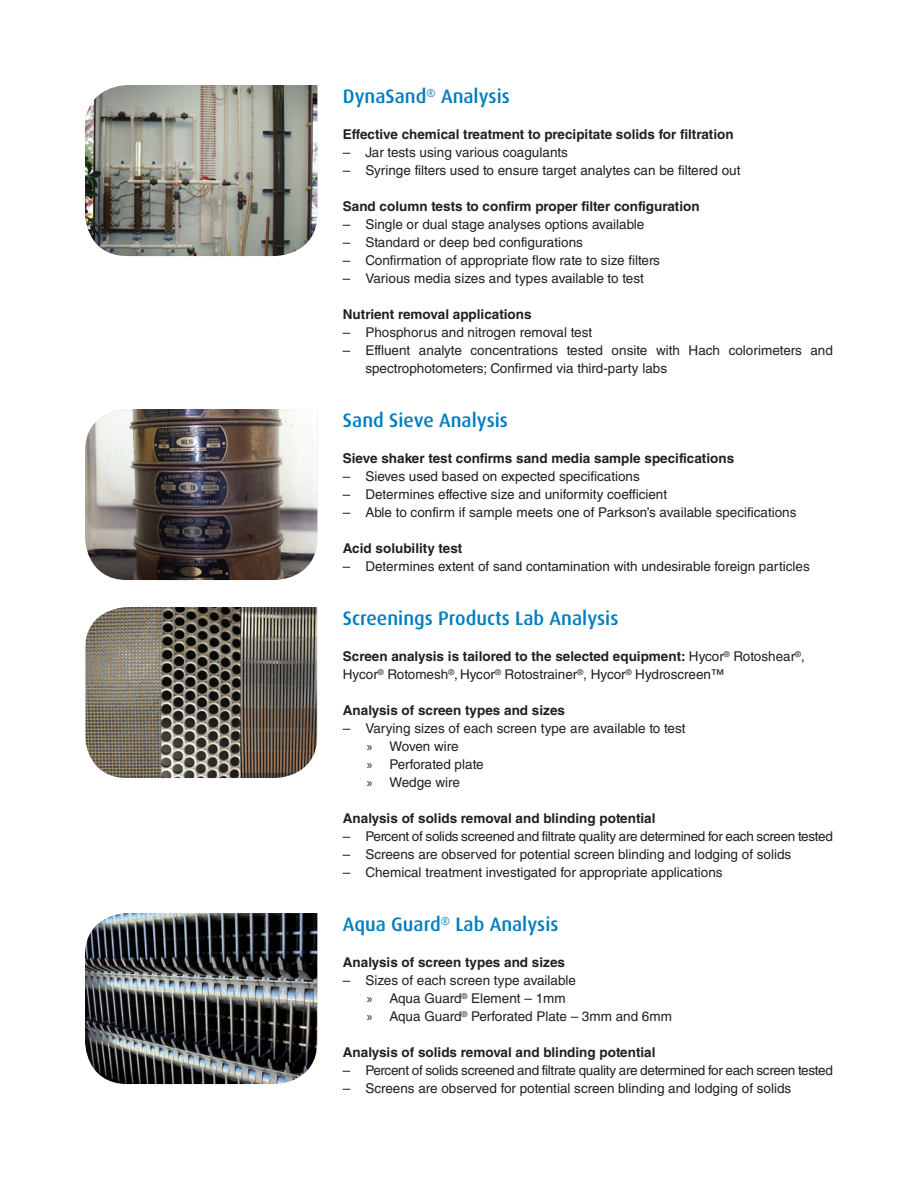
<style>
.page{position:relative;width:918px;height:1188px;background:#fff}
.page>*{position:absolute;margin:0;border:0;box-sizing:border-box;transform-origin:0 0}
.t1{font:500 19.5px "Dax";color:#007dbe}
.t2{font:13.5px/18px "Helvetica LT Std";color:#231f20}
.t3{font:700 13.5px "Helvetica LT Std";color:#231f20}
.t4{font:13.5px "Helvetica LT Std";letter-spacing:-.02em;color:#231f20}
.s1{font-weight:700}
.s2{font-family:"Myriad Pro"}
</style>
<div class="page">
<img style="left:85px;top:85px;width:232px;height:171px">
<img style="left:85px;top:409px;width:232px;height:171px">
<img style="left:86px;top:607px;width:231px;height:171px">
<img style="left:85px;top:913px;width:232px;height:171px">
<h1 class="t1" style="left:343px;top:85px;width:169px">DynaSand<sup>®</sup> Analysis</h1>
<p class="t3" style="left:343px;top:126px;width:392px">Effective chemical treatment to precipitate solids for filtration</p>
<p class="t2" style="left:343px;top:143px;width:227px">– Jar tests using various coagulants</p>
<p class="t2" style="left:343px;top:161px;width:399px">– Syringe filters used to ensure target analytes can be filtered out</p>
<p class="t3" style="left:343px;top:198px;width:358px">Sand column tests to confirm proper filter configuration</p>
<p class="t2" style="left:343px;top:215px;width:303px">– Single or dual stage analyses options available</p>
<p class="t2" style="left:343px;top:233px;width:242px">– Standard or deep bed configurations</p>
<p class="t2" style="left:343px;top:251px;width:319px">– Confirmation of appropriate flow rate to size filters</p>
<p class="t2" style="left:343px;top:269px;width:303px">– Various media sizes and types available to test</p>
<p class="t3" style="left:343px;top:306px;width:190px">Nutrient removal applications</p>
<p class="t2" style="left:343px;top:323px;width:251px">– Phosphorus and nitrogen removal test</p>
<p class="t2" style="left:365px;top:341px;width:469px;text-indent:-23px">– Effluent analyte concentrations tested onsite with Hach colorimeters and spectrophotometers; Confirmed via third-party labs</p>
<h1 class="t1" style="left:343px;top:409px;width:167px">Sand Sieve Analysis</h1>
<p class="t3" style="left:343px;top:450px;width:393px">Sieve shaker test confirms sand media sample specifications</p>
<p class="t2" style="left:343px;top:467px;width:299px">– Sieves used based on expected specifications</p>
<p class="t2" style="left:343px;top:485px;width:326px">– Determines effective size and uniformity coefficient</p>
<p class="t2" style="left:343px;top:503px;width:455px">– Able to confirm if sample meets one of Parkson’s available specifications</p>
<p class="t3" style="left:343px;top:540px;width:121px">Acid solubility test</p>
<p class="t2" style="left:343px;top:557px;width:468px">– Determines extent of sand contamination with undesirable foreign particles</p>
<h1 class="t1" style="left:343px;top:607px;width:277px">Screenings Products Lab Analysis</h1>
<p class="t2" style="left:343px;top:647px;width:463px"><span class="s1">Screen analysis is tailored to the selected equipment:</span> Hycor<sup>®</sup> Rotoshear<sup>®</sup>,<br>Hycor<sup>®</sup> Rotomesh<sup>®</sup>, Hycor<sup>®</sup> Rotostrainer<sup>®</sup>, Hycor<sup>®</sup> Hydroscreen™</p>
<p class="t3" style="left:343px;top:702px;width:224px">Analysis of screen types and sizes</p>
<p class="t2" style="left:367px;top:719px;width:320px;text-indent:-24px">– Varying sizes of each screen type are available to test <span class="s2">»</span> Woven wire<br><span class="s2">»</span> Perforated plate<br><span class="s2">»</span> Wedge wire</p>
<p class="t3" style="left:343px;top:810px;width:314px">Analysis of solids removal and blinding potential</p>
<p class="t4" style="left:343px;top:828px;width:492px">– Percent of solids screened and filtrate quality are determined for each screen tested</p>
<p class="t2" style="left:343px;top:845px;width:450px">– Screens are observed for potential screen blinding and lodging of solids</p>
<p class="t2" style="left:343px;top:863px;width:381px">– Chemical treatment investigated for appropriate applications</p>
<h1 class="t1" style="left:343px;top:913px;width:217px">Aqua Guard<sup>®</sup> Lab Analysis</h1>
<p class="t3" style="left:343px;top:954px;width:224px">Analysis of screen types and sizes</p>
<p class="t2" style="left:367px;top:971px;width:307px;text-indent:-24px">– Sizes of each screen type available<br><span class="s2">»</span> Aqua Guard<sup>®</sup> Element – 1mm<br><span class="s2">»</span> Aqua Guard<sup>®</sup> Perforated Plate – 3mm and 6mm</p>
<p class="t3" style="left:343px;top:1044px;width:314px">Analysis of solids removal and blinding potential</p>
<p class="t4" style="left:343px;top:1062px;width:492px">– Percent of solids screened and filtrate quality are determined for each screen tested</p>
<p class="t2" style="left:343px;top:1079px;width:450px">– Screens are observed for potential screen blinding and lodging of solids</p>
</div>
